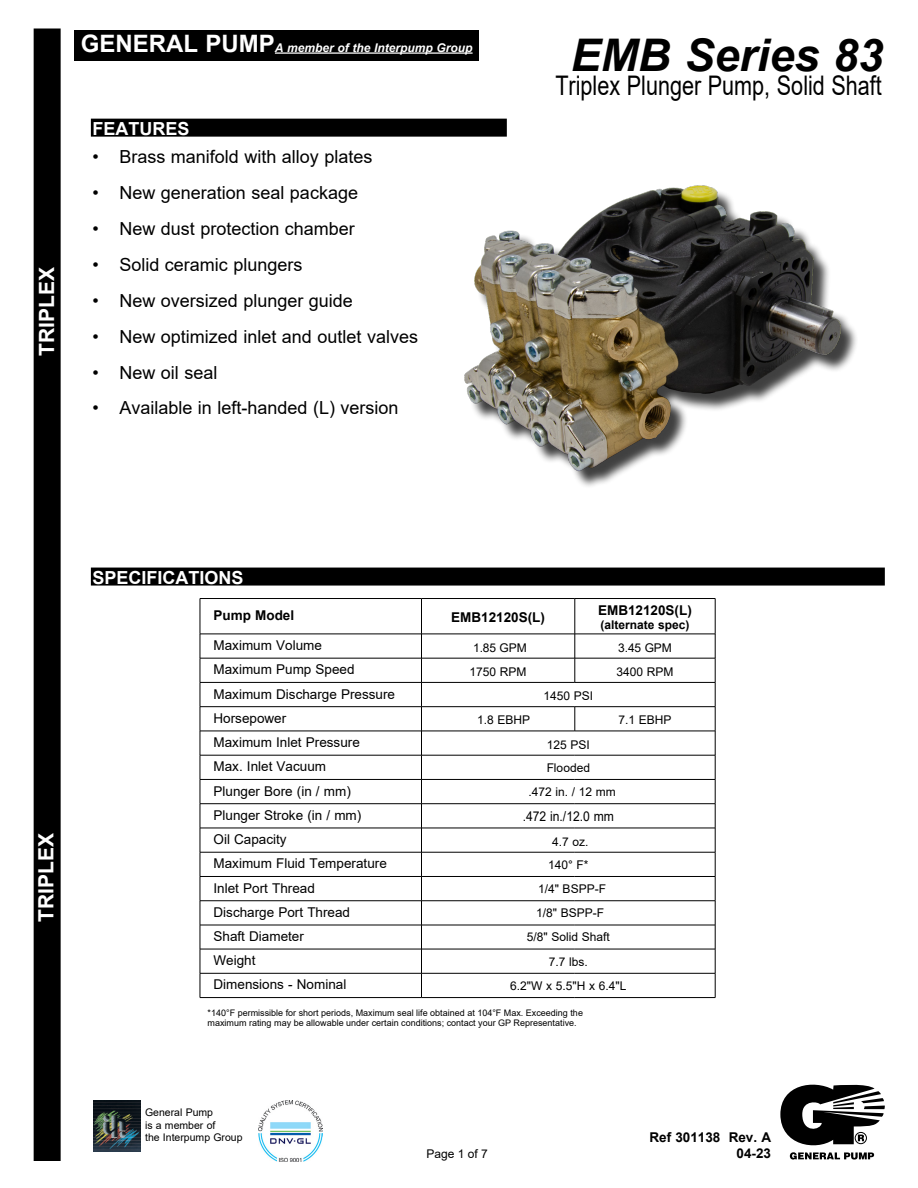
<style>
.page{position:relative;width:918px;height:1188px;background:#fff}
.page>*{position:absolute;margin:0;border:0;box-sizing:border-box;transform-origin:0 0}
.t1{font:italic 700 45px "Arial";color:#000}
.t2{font:27px "Arial";color:#000;scale:.8 1}
.t3{font:700 21px "Arial";color:#fff}
.t4{font:18px "Arial";color:#000}
.t5{font:700 18px "Arial";color:#fff}
.t6{font:13.5px "Arial";color:#000}
.t7{font:700 13.5px/16.2px "Arial";color:#000;text-align:right}
.t8{font:13.5px "Arial";color:#000;scale:.9 1}
.t9{font:12px "Arial";color:#000}
.t10{font:italic 700 12px "Arial";color:#fff}
.t11{font:700 12px "Arial";color:#000}
.t12{font:10.5px/12.6px "Arial";color:#000}
.t13{font:9px/10.8px "Arial";color:#000}
.s1{font-style:normal;font-size:24px}
.s2{font-family:"Arial Narrow"}
</style>
<div class="page">
<div style="left:91px;top:568px;width:794px;height:18px;background:#000"></div>
<svg style="left:201px;top:599px;width:514px;height:398px"></svg>
<hr style="left:200px;top:598px;width:222px;height:1px;background:#000">
<hr style="left:200px;top:599px;width:1px;height:35px;background:#000">
<hr style="left:422px;top:598px;width:153px;height:1px;background:#000">
<hr style="left:421px;top:599px;width:1px;height:35px;background:#000">
<hr style="left:575px;top:598px;width:140px;height:1px;background:#000">
<hr style="left:575px;top:599px;width:1px;height:35px;background:#000">
<hr style="left:715px;top:599px;width:1px;height:35px;background:#000">
<hr style="left:200px;top:634px;width:222px;height:1px;background:#000">
<hr style="left:422px;top:634px;width:153px;height:1px;background:#000">
<hr style="left:575px;top:634px;width:140px;height:1px;background:#000">
<hr style="left:200px;top:658px;width:222px;height:1px;background:#000">
<hr style="left:422px;top:658px;width:153px;height:1px;background:#000">
<hr style="left:575px;top:658px;width:140px;height:1px;background:#000">
<svg style="left:575px;top:634px;width:1px;height:48px"></svg>
<hr style="left:200px;top:682px;width:222px;height:1px;background:#000">
<hr style="left:422px;top:682px;width:153px;height:1px;background:#000">
<hr style="left:575px;top:682px;width:140px;height:1px;background:#000">
<hr style="left:200px;top:706px;width:222px;height:1px;background:#000">
<hr style="left:422px;top:706px;width:153px;height:1px;background:#000">
<hr style="left:575px;top:706px;width:140px;height:1px;background:#000">
<svg style="left:575px;top:707px;width:1px;height:24px"></svg>
<hr style="left:200px;top:731px;width:222px;height:1px;background:#000">
<hr style="left:422px;top:731px;width:153px;height:1px;background:#000">
<hr style="left:575px;top:731px;width:140px;height:1px;background:#000">
<hr style="left:200px;top:755px;width:222px;height:1px;background:#000">
<hr style="left:422px;top:755px;width:153px;height:1px;background:#000">
<hr style="left:575px;top:755px;width:140px;height:1px;background:#000">
<hr style="left:200px;top:779px;width:222px;height:1px;background:#000">
<hr style="left:422px;top:779px;width:153px;height:1px;background:#000">
<hr style="left:575px;top:779px;width:140px;height:1px;background:#000">
<hr style="left:200px;top:803px;width:222px;height:1px;background:#000">
<hr style="left:422px;top:803px;width:153px;height:1px;background:#000">
<hr style="left:575px;top:803px;width:140px;height:1px;background:#000">
<hr style="left:200px;top:828px;width:222px;height:1px;background:#000">
<hr style="left:422px;top:828px;width:153px;height:1px;background:#000">
<hr style="left:575px;top:828px;width:140px;height:1px;background:#000">
<hr style="left:200px;top:852px;width:222px;height:1px;background:#000">
<hr style="left:422px;top:852px;width:153px;height:1px;background:#000">
<hr style="left:575px;top:852px;width:140px;height:1px;background:#000">
<hr style="left:200px;top:876px;width:222px;height:1px;background:#000">
<hr style="left:422px;top:876px;width:153px;height:1px;background:#000">
<hr style="left:575px;top:876px;width:140px;height:1px;background:#000">
<hr style="left:200px;top:900px;width:222px;height:1px;background:#000">
<hr style="left:422px;top:900px;width:153px;height:1px;background:#000">
<hr style="left:575px;top:900px;width:140px;height:1px;background:#000">
<hr style="left:200px;top:925px;width:222px;height:1px;background:#000">
<hr style="left:422px;top:925px;width:153px;height:1px;background:#000">
<hr style="left:575px;top:925px;width:140px;height:1px;background:#000">
<hr style="left:200px;top:949px;width:222px;height:1px;background:#000">
<hr style="left:422px;top:949px;width:153px;height:1px;background:#000">
<hr style="left:575px;top:949px;width:140px;height:1px;background:#000">
<hr style="left:200px;top:973px;width:222px;height:1px;background:#000">
<svg style="left:200px;top:634px;width:1px;height:363px"></svg>
<hr style="left:422px;top:973px;width:153px;height:1px;background:#000">
<svg style="left:421px;top:635px;width:1px;height:362px"></svg>
<hr style="left:575px;top:973px;width:140px;height:1px;background:#000">
<svg style="left:715px;top:634px;width:1px;height:363px"></svg>
<hr style="left:200px;top:997px;width:222px;height:1px;background:#000">
<hr style="left:422px;top:997px;width:153px;height:1px;background:#000">
<hr style="left:575px;top:997px;width:140px;height:1px;background:#000">
<svg style="left:780px;top:1085px;width:105px;height:74px"></svg>
<div style="left:91px;top:119px;width:416px;height:18px;background:#000"></div>
<div style="left:34px;top:28px;width:27px;height:1133px;background:#000"></div>
<img style="left:93px;top:1100px;width:48px;height:52px">
<img style="left:258px;top:1100px;width:64px;height:61px">
<div style="left:467px;top:188px;width:392px;height:301px;background:#000;opacity:.75"></div>
<img style="left:464px;top:185px;width:380px;height:290px">
<div style="left:75px;top:30px;width:404px;height:30px;background:#000"></div>
<hr style="left:275px;top:52px;width:198px;height:2px;background:#fff">
<h3 class="t3" style="left:32px;top:356px;width:90px;rotate:-90deg">TRIPLEX</h3>
<p class="t10" style="left:81px;top:40px;width:393px"><span class="s1">GENERAL PUMP</span>A member of the Interpump Group</p>
<h3 class="t5" style="left:92px;top:116px;width:99px">FEATURES</h3>
<h3 class="t4" style="left:92px;top:144px;width:282px">• Brass manifold with alloy plates</h3>
<h3 class="t4" style="left:92px;top:180px;width:267px">• New generation seal package</h3>
<h3 class="t4" style="left:92px;top:216px;width:264px">• New dust protection chamber</h3>
<h3 class="t4" style="left:92px;top:252px;width:212px">• Solid ceramic plungers</h3>
<h3 class="t4" style="left:92px;top:288px;width:262px">• New oversized plunger guide</h3>
<h3 class="t4" style="left:92px;top:324px;width:327px">• New optimized inlet and outlet valves</h3>
<h3 class="t4" style="left:92px;top:360px;width:127px">• New oil seal</h3>
<h3 class="t4" style="left:92px;top:395px;width:308px">• Available in left-handed (L) version</h3>
<h1 class="t1" style="left:571px;top:25px;width:314px">EMB Series 83</h1>
<h2 class="t2" style="left:555px;top:67px;width:410px">Triplex Plunger Pump, Solid Shaft</h2>
<h3 class="t3" style="left:31px;top:922px;width:90px;rotate:-90deg">TRIPLEX</h3>
<h3 class="t5" style="left:92px;top:565px;width:153px">SPECIFICATIONS</h3>
<p class="t7" style="left:214px;top:608px;width:82px">Pump Model</p>
<p class="t7" style="left:451px;top:610px;width:95px">EMB12120S(L)</p>
<p class="t7" style="left:598px;top:602px;width:95px">EMB12120S(L)</p>
<p class="t11" style="left:600px;top:617px;width:91px">(alternate spec)</p>
<p class="t6" style="left:214px;top:636px;width:110px">Maximum Volume</p>
<p class="t9" style="left:473px;top:639px;width:55px">1.85 GPM</p>
<p class="t9" style="left:618px;top:639px;width:55px">3.45 GPM</p>
<p class="t6" style="left:214px;top:660px;width:143px">Maximum Pump Speed</p>
<p class="t9" style="left:470px;top:663px;width:59px">1750 RPM</p>
<p class="t9" style="left:616px;top:663px;width:59px">3400 RPM</p>
<p class="t6" style="left:214px;top:685px;width:183px">Maximum Discharge Pressure</p>
<p class="t9" style="left:543px;top:688px;width:51px">1450 PSI</p>
<p class="t6" style="left:214px;top:709px;width:74px">Horsepower</p>
<p class="t9" style="left:477px;top:712px;width:55px">1.8 EBHP</p>
<p class="t9" style="left:618px;top:712px;width:55px">7.1 EBHP</p>
<p class="t6" style="left:214px;top:733px;width:148px">Maximum Inlet Pressure</p>
<p class="t9" style="left:547px;top:736px;width:45px">125 PSI</p>
<p class="t6" style="left:214px;top:757px;width:114px">Max. Inlet Vacuum</p>
<p class="t9" style="left:547px;top:759px;width:45px">Flooded</p>
<p class="t6" style="left:214px;top:782px;width:139px">Plunger Bore (in / mm)</p>
<p class="t9" style="left:528px;top:783px;width:89px">.472 in. / 12 mm</p>
<p class="t6" style="left:214px;top:806px;width:149px">Plunger Stroke (in / mm)</p>
<p class="t8" style="left:523px;top:807px;width:103px">.472 in./12.0 mm</p>
<p class="t6" style="left:214px;top:830px;width:75px">Oil Capacity</p>
<p class="t9" style="left:552px;top:833px;width:38px">4.7 oz.</p>
<p class="t6" style="left:214px;top:854px;width:175px">Maximum Fluid Temperature</p>
<p class="t9" style="left:548px;top:856px;width:42px">140<span class="s2">°</span> F*</p>
<p class="t6" style="left:214px;top:879px;width:103px">Inlet Port Thread</p>
<p class="t9" style="left:538px;top:881px;width:69px">1/4" BSPP-F</p>
<p class="t6" style="left:214px;top:903px;width:138px">Discharge Port Thread</p>
<p class="t9" style="left:536px;top:905px;width:69px">1/8" BSPP-F</p>
<p class="t6" style="left:214px;top:927px;width:92px">Shaft Diameter</p>
<p class="t9" style="left:527px;top:929px;width:84px">5/8" Solid Shaft</p>
<p class="t6" style="left:214px;top:951px;width:44px">Weight</p>
<p class="t9" style="left:549px;top:953px;width:41px">7.7 lbs.</p>
<p class="t6" style="left:214px;top:975px;width:134px">Dimensions - Nominal</p>
<p class="t9" style="left:510px;top:977px;width:118px">6.2"W x 5.5"H x 6.4"L</p>
<p class="t13" style="left:208px;top:1007px;width:377px">*140°F permissible for short periods, Maximum seal life obtained at 104°F Max. Exceeding the maximum rating may be allowable under certain conditions; contact your GP Representative.</p>
<p class="t12" style="left:145px;top:1106px;width:99px">General Pump<br>is a member of<br>the Interpump Group</p>
<p class="t9" style="left:427px;top:1145px;width:63px">Page 1 of 7</p>
<p class="t7" style="left:650px;top:1129px;width:123px">Ref 301138 Rev. A<br>04-23</p>
</div>
